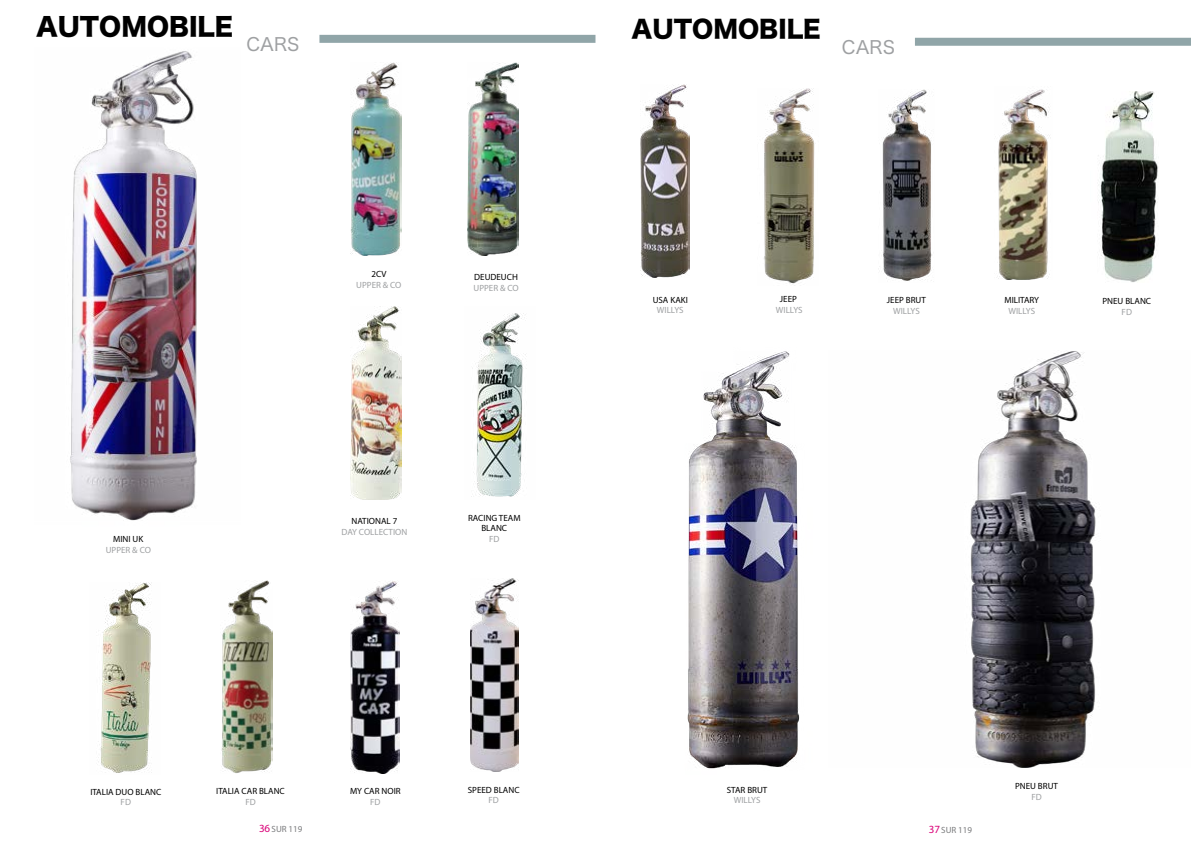
<style>
.page{position:relative;width:1191px;height:842px;background:#fff}
.page>*{position:absolute;margin:0;border:0;box-sizing:border-box;transform-origin:0 0}
.t1{font:25px "Hiragino Sans W8";color:#000}
.t2{font:24px "Hiragino Sans W8";color:#000}
.t3{font:18px "Hiragino Sans W4";color:#9ea0a2}
.t4{font:9px/10.8px "Myriad Pro";color:#000;text-align:center}
.t5{font:9px "Myriad Pro";color:#9ea0a2}
.t6{font:9px "Myriad Pro";color:#7b7c7e}
.s1{font-size:11px;color:#da0078}
</style>
<div class="page">
<img style="left:351px;top:62px;width:51px;height:193px">
<img style="left:468px;top:62px;width:50px;height:193px">
<img style="left:98px;top:594px;width:54px;height:179px">
<img style="left:351px;top:581px;width:48px;height:192px">
<img style="left:471px;top:313px;width:55px;height:184px">
<img style="left:221px;top:581px;width:51px;height:192px">
<img style="left:470px;top:579px;width:39px;height:192px">
<img style="left:350px;top:307px;width:51px;height:193px">
<img style="left:70px;top:51px;width:170px;height:543px">
<div style="left:319px;top:35px;width:276px;height:8px;background:#90a5a8"></div>
<img style="left:997px;top:89px;width:54px;height:190px">
<img style="left:640px;top:85px;width:50px;height:193px">
<img style="left:764px;top:88px;width:51px;height:198px">
<img style="left:882px;top:90px;width:50px;height:191px">
<div style="left:915px;top:38px;width:276px;height:8px;background:#90a5a8"></div>
<img style="left:1098px;top:92px;width:60px;height:190px">
<img style="left:509px;top:332px;width:291px;height:437px">
<img style="left:970px;top:351px;width:126px;height:417px">
<h1 class="t1" style="left:36px;top:13px;width:198px">AUTOMOBILE</h1>
<h3 class="t3" style="left:246px;top:28px;width:55px">CARS</h3>
<h2 class="t2" style="left:631px;top:16px;width:191px">AUTOMOBILE</h2>
<h3 class="t3" style="left:842px;top:31px;width:55px">CARS</h3>
<p class="t4" style="left:371px;top:268px;width:16px">2CV</p>
<p class="t5" style="left:356px;top:279px;width:47px">UPPER &amp; CO</p>
<p class="t4" style="left:474px;top:271px;width:45px">DEUDEUCH</p>
<p class="t5" style="left:473px;top:282px;width:47px">UPPER &amp; CO</p>
<p class="t4" style="left:652px;top:294px;width:37px">USA KAKI</p>
<p class="t5" style="left:657px;top:305px;width:28px">WILLYS</p>
<p class="t4" style="left:780px;top:294px;width:18px">JEEP</p>
<p class="t5" style="left:776px;top:304px;width:28px">WILLYS</p>
<p class="t4" style="left:887px;top:295px;width:40px">JEEP BRUT</p>
<p class="t5" style="left:893px;top:306px;width:28px">WILLYS</p>
<p class="t4" style="left:1004px;top:295px;width:36px">MILITARY</p>
<p class="t5" style="left:1008px;top:306px;width:28px">WILLYS</p>
<p class="t4" style="left:1102px;top:296px;width:50px">PNEU BLANC</p>
<p class="t5" style="left:1121px;top:307px;width:12px">FD</p>
<p class="t4" style="left:113px;top:533px;width:32px">MINI UK</p>
<p class="t5" style="left:106px;top:544px;width:47px">UPPER &amp; CO</p>
<p class="t4" style="left:351px;top:515px;width:47px">NATIONAL 7</p>
<p class="t5" style="left:341px;top:526px;width:67px">DAY COLLECTION</p>
<p class="t4" style="left:468px;top:512px;width:54px">RACING TEAM<br>BLANC</p>
<p class="t5" style="left:489px;top:534px;width:12px">FD</p>
<p class="t4" style="left:90px;top:786px;width:72px">ITALIA DUO BLANC</p>
<p class="t5" style="left:121px;top:797px;width:12px">FD</p>
<p class="t4" style="left:216px;top:786px;width:70px">ITALIA CAR BLANC</p>
<p class="t5" style="left:245px;top:797px;width:12px">FD</p>
<p class="t4" style="left:350px;top:786px;width:52px">MY CAR NOIR</p>
<p class="t5" style="left:370px;top:797px;width:12px">FD</p>
<p class="t4" style="left:468px;top:784px;width:53px">SPEED BLANC</p>
<p class="t5" style="left:488px;top:795px;width:12px">FD</p>
<p class="t4" style="left:727px;top:784px;width:42px">STAR BRUT</p>
<p class="t5" style="left:733px;top:795px;width:28px">WILLYS</p>
<p class="t4" style="left:1015px;top:780px;width:44px">PNEU BRUT</p>
<p class="t5" style="left:1031px;top:791px;width:12px">FD</p>
<p class="t6" style="left:259px;top:823px;width:45px"><span class="s1">36</span>SUR 119</p>
<p class="t6" style="left:928px;top:825px;width:45px"><span class="s1">37</span>SUR 119</p>
</div>
